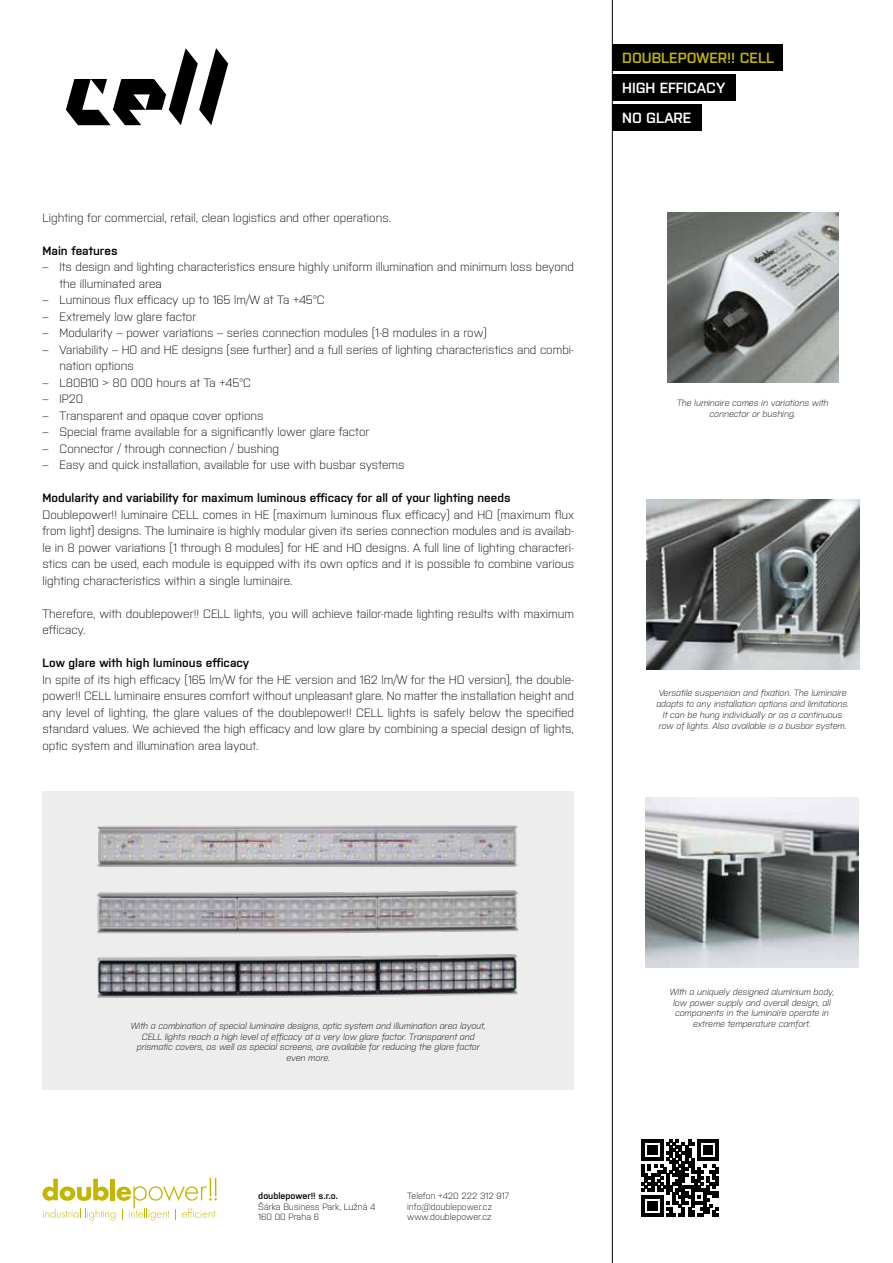
<style>
.page{position:relative;width:893px;height:1263px;background:#fff}
.page>*{position:absolute;margin:0;border:0;box-sizing:border-box;transform-origin:0 0}
.t1{font:600 14.7px/30.2px "Purista";color:#fff}
.t2{font:600 14.7px "Purista";color:#c2b600}
.t3{font:300 12px/16.5px "Purista";color:#000}
.t4{font:600 12px "Purista";color:#000}
.t5{font:italic 300 9px/10.8px "Purista";color:#000;text-align:center}
.t6{font:300 9px/10.8px "Purista";color:#000}
.t7{font:600 9px "Purista";color:#000}
</style>
<div class="page">
<hr style="left:612px;top:0;width:1px;height:1263px;background:#000">
<svg style="left:43px;top:1178px;width:174px;height:42px"></svg>
<img style="left:647px;top:500px;width:212px;height:170px">
<img style="left:646px;top:797px;width:212px;height:170px">
<svg style="left:642px;top:1139px;width:77px;height:77px"></svg>
<img style="left:668px;top:213px;width:170px;height:169px">
<div style="left:43px;top:791px;width:531px;height:298px;background:#ededed"></div>
<img style="left:96px;top:825px;width:423px;height:173px">
<div style="left:612px;top:74px;width:123px;height:27px;background:#000"></div>
<div style="left:612px;top:104px;width:89px;height:27px;background:#000"></div>
<div style="left:612px;top:45px;width:170px;height:26px;background:#000"></div>
<svg style="left:66px;top:48px;width:162px;height:77px"></svg>
<p class="t2" style="left:622px;top:48px;width:154px">DOUBLEPOWER!! CELL</p>
<p class="t3" style="left:43px;top:208px;width:350px">Lighting for commercial, retail, clean logistics and other operations.</p>
<p class="t4" style="left:43px;top:242px;width:77px">Main features</p>
<p class="t3" style="left:60px;top:258px;width:516px;text-indent:-17px">●– Its design and lighting characteristics ensure highly uniform illumination and minimum loss beyond the illuminated area</p>
<p class="t3" style="left:43px;top:291px;width:284px">●– Luminous flux efficacy up to 165 lm/W at Ta +45°C</p>
<p class="t3" style="left:43px;top:307px;width:155px">●– Extremely low glare factor</p>
<p class="t3" style="left:43px;top:324px;width:446px">●– Modularity – power variations – series connection modules (1-8 modules in a row)</p>
<p class="t3" style="left:60px;top:340px;width:516px;text-indent:-17px">●– Variability – HO and HE designs (see further) and a full series of lighting characteristics and combi&shy;nation options</p>
<p class="t3" style="left:43px;top:373px;width:210px">●– L80B10 &gt; 80 000 hours at Ta +45°C</p>
<p class="t3" style="left:43px;top:390px;width:42px">●– IP20</p>
<p class="t3" style="left:43px;top:406px;width:222px">●– Transparent and opaque cover options</p>
<p class="t3" style="left:43px;top:423px;width:328px">●– Special frame available for a significantly lower glare factor</p>
<p class="t3" style="left:43px;top:439px;width:238px">●– Connector / through connection / bushing</p>
<p class="t3" style="left:43px;top:456px;width:363px">●– Easy and quick installation, available for use with busbar systems</p>
<p class="t4" style="left:43px;top:489px;width:470px">Modularity and variability for maximum luminous efficacy for all of your lighting needs</p>
<p class="t3" style="left:43px;top:505px;width:533px;text-align:justify">Doublepower!! luminaire CELL comes in HE (maximum luminous flux efficacy) and HO (maximum flux from light) designs. The luminaire is highly modular given its series connection modules and is availab&shy;le in 8 power variations (1 through 8 modules) for HE and HO designs. A full line of lighting characteri&shy;stics can be used, each module is equipped with its own optics and it is possible to combine various lighting characteristics within a single luminaire.</p>
<p class="t3" style="left:43px;top:604px;width:533px">Therefore, with doublepower!! CELL lights, you will achieve tailor-made lighting results with maximum efficacy.</p>
<p class="t4" style="left:43px;top:654px;width:208px">Low glare with high luminous efficacy</p>
<p class="t3" style="left:43px;top:670px;width:533px;text-align:justify">In spite of its high efficacy (165 lm/W for the HE version and 162 lm/W for the HO version), the double&shy;power!! CELL luminaire ensures comfort without unpleasant glare. No matter the installation height and any level of lighting, the glare values of the doublepower!! CELL lights is safely below the specified standard values. We achieved the high efficacy and low glare by combining a special design of lights, optic system and illumination area layout.</p>
<p class="t1" style="left:622px;top:72px;width:105px">HIGH EFFICACY<br>NO GLARE</p>
<p class="t5" style="left:677px;top:397px;width:153px">The luminaire comes in variations with connector or bushing.</p>
<p class="t5" style="left:656px;top:687px;width:194px">Versatile suspension and fixation. The luminaire adapts to any installation options and limitations.<br>It can be hung individually or as a continuous row of lights. Also available is a busbar system.</p>
<p class="t5" style="left:670px;top:985px;width:166px">With a uniquely designed aluminium body, low power supply and overall design, all components in the luminaire operate in</p>
<p class="t5" style="left:131px;top:1019px;width:356px">With a combination of special luminaire designs, optic system and illumination area layout,</p>
<p class="t5" style="left:693px;top:1018px;width:119px">extreme temperature comfort.</p>
<p class="t5" style="left:137px;top:1030px;width:344px">CELL lights reach a high level of efficacy at a very low glare factor. Transparent and prismatic covers, as well as special screens, are available for reducing the glare factor even more.</p>
<p class="t7" style="left:258px;top:1189px;width:81px">doublepower!! s.r.o.</p>
<p class="t6" style="left:258px;top:1200px;width:119px">Šárka Business Park, Lužná 4<br>160 00 Praha 6</p>
<p class="t6" style="left:407px;top:1189px;width:104px">Telefon +420 222 312 917 info@doublepower.cz www.doublepower.cz</p>
</div>
